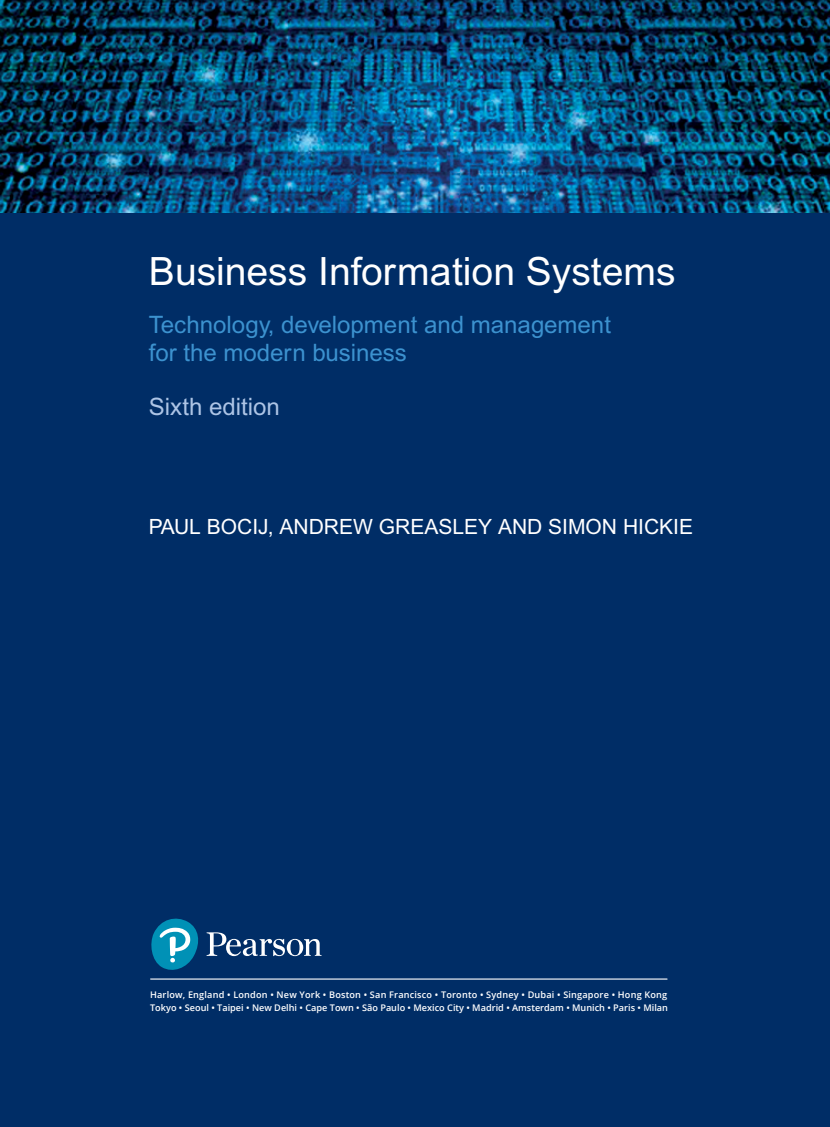
<style>
.page{position:relative;width:830px;height:1127px;background:#fff}
.page>*{position:absolute;margin:0;border:0;box-sizing:border-box;transform-origin:0 0}
.t1{font:39px "Arial MT Pro";color:#fff}
.t2{font:24px/28.5px "Arial MT Pro";color:#3c92cf}
.t3{font:24px "Arial MT Pro";color:#adc4e5}
.t4{font:21px "Arial MT Pro";color:#fff}
.t5{font:600 9.15px/13.2px "Open Sans";letter-spacing:.01em;color:#fff}
</style>
<div class="page">
<div style="left:0;top:0;width:829px;height:1127px;background:#002d66"></div>
<img style="left:0;top:0;width:829px;height:213px">
<hr style="left:150px;top:978px;width:517px;height:1px;background:#fff">
<svg style="left:151px;top:918px;width:170px;height:52px"></svg>
<h1 class="t1" style="left:149px;top:249px;width:528px">Business Information Systems</h1>
<h2 class="t2" style="left:149px;top:311px;width:463px">Technology, development and management for the modern business</h2>
<h2 class="t3" style="left:149px;top:393px;width:132px">Sixth edition</h2>
<h3 class="t4" style="left:149px;top:514px;width:545px">PAUL BOCIJ, ANDREW GREASLEY AND SIMON HICKIE</h3>
<p class="t5" style="left:150px;top:987px;width:519px">Harlow, England • London • New York • Boston • San Francisco • Toronto • Sydney • Dubai • Singapore • Hong Kong<br>Tokyo • Seoul • Taipei • New Delhi • Cape Town • São Paulo • Mexico City • Madrid • Amsterdam • Munich • Paris • Milan</p>
</div>
